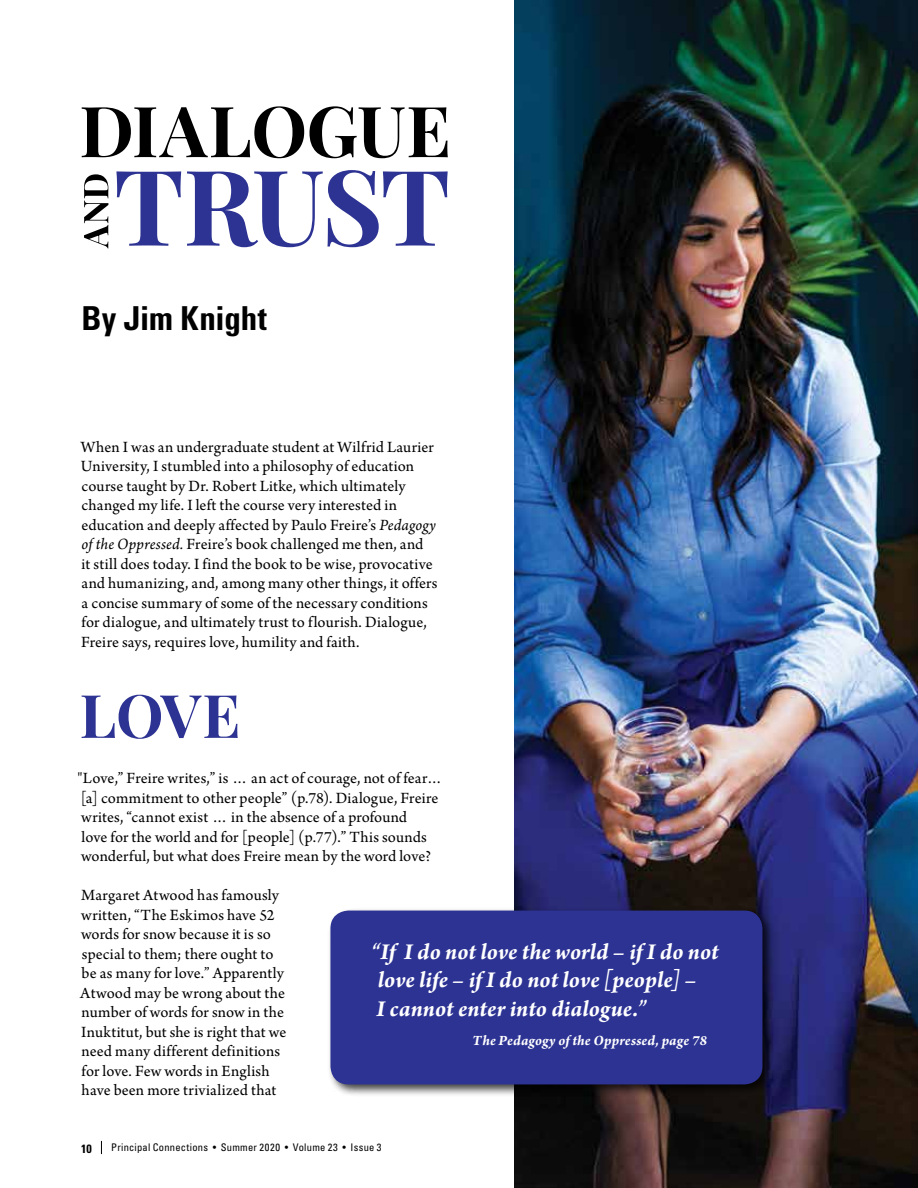
<style>
.page{position:relative;width:918px;height:1188px;background:#fff}
.page>*{position:absolute;margin:0;border:0;box-sizing:border-box;transform-origin:0 0}
.t1{font:700 105px "Playfair Display";color:#2d3393}
.t2{font:700 70.5px "Playfair Display";letter-spacing:-.005em;color:#000}
.t3{font:700 60px "Playfair Display";color:#2d3393}
.t4{font:700 condensed 33px "Univers";letter-spacing:-.005em;color:#000}
.t5{font:italic 700 24px/28.8px "Arno Pro";letter-spacing:.005em;color:#fff}
.t6{font:16.5px/19.5px "Arno Pro";letter-spacing:.005em;color:#000}
.t7{font:italic 700 15px "Arno Pro";letter-spacing:.01em;color:#fff}
.t8{font:700 condensed 12px "Univers";color:#000}
.t9{font:condensed 10.5px "Univers";letter-spacing:.025em;color:#000}
.s1{font-style:italic}
</style>
<div class="page">
<img style="left:514px;top:0;width:404px;height:1188px">
<div style="left:327px;top:907px;width:449px;height:191px;background:#000;opacity:.75"></div>
<div style="left:330px;top:911px;width:432px;height:173px;background:#2d3393;border-radius:18px"></div>
<svg style="left:84px;top:174px;width:24px;height:74px"></svg>
<svg style="left:101px;top:1141px;width:1px;height:13px"></svg>
<h2 class="t2" style="left:79px;top:76px;width:131px">DIALO</h2>
<h2 class="t2" style="left:306px;top:76px;width:146px">GUE</h2>
<h1 class="t1" style="left:114px;top:124px;width:338px">TRUST</h1>
<h3 class="t4" style="left:82px;top:298px;width:187px">By Jim Knight</h3>
<p class="t6" style="left:81px;top:438px;width:358px">When I was an undergraduate student at Wilfrid Laurier University, I stumbled into a philosophy of education course taught by Dr. Robert Litke, which ultimately changed my life. I left the course very interested in education and deeply affected by Paulo Freire’s <span class="s1">Pedagogy of the Oppressed.</span> Freire’s book challenged me then, and<br>it still does today. I find the book to be wise, provocative and humanizing, and, among many other things, it offers a concise summary of some of the necessary conditions for dialogue, and ultimately trust to flourish. Dialogue, Freire says, requires love, humility and faith.</p>
<h3 class="t3" style="left:80px;top:668px;width:162px">LOVE</h3>
<p class="t6" style="left:78px;top:769px;width:367px">"Love,” Freire writes,” is … an act of courage, not of fear… [a] commitment to other people” (p.78). Dialogue, Freire writes, “cannot exist … in the absence of a profound<br>love for the world and for [people] (p.77).” This sounds wonderful, but what does Freire mean by the word love?</p>
<p class="t6" style="left:80px;top:886px;width:208px">Margaret Atwood has famously written, “The Eskimos have 52 words for snow because it is so special to them; there ought to be as many for love.” Apparently<br>Atwood may be wrong about the number of words for snow in the<br>Inuktitut, but she is right that we need many different definitions for love. Few words in English have been more trivialized that</p>
<h3 class="t5" style="left:371px;top:938px;width:349px">“If I do not love the world – if I do not love life – if I do not love [people] –<br>I cannot enter into dialogue.”</h3>
<p class="t7" style="left:473px;top:1031px;width:236px">The Pedagogy of the Oppressed, page 78</p>
<p class="t8" style="left:81px;top:1141px;width:12px">10</p>
<p class="t9" style="left:111px;top:1141px;width:272px">Principal Connections • Summer 2020 • Volume 23 • Issue 3</p>
</div>
